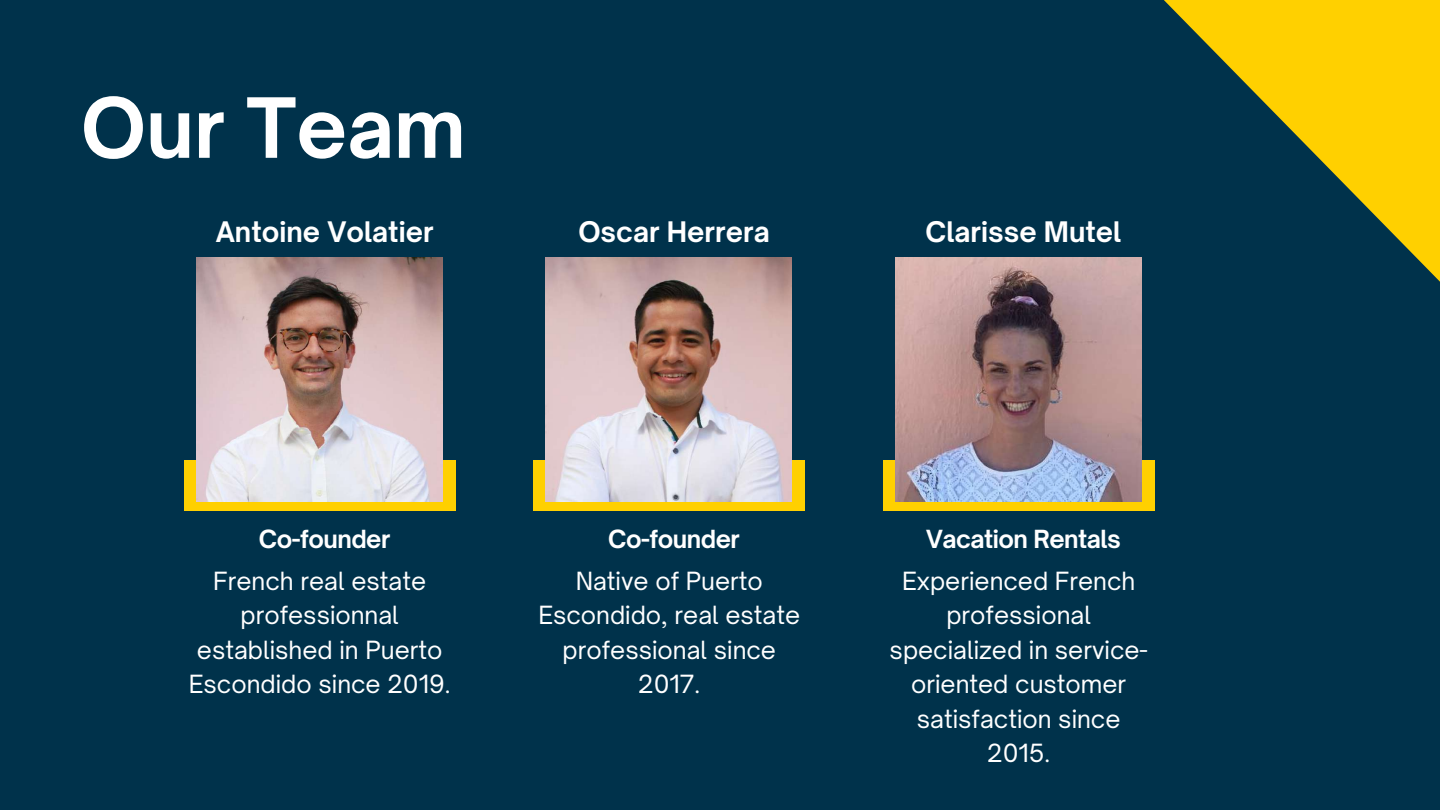
<style>
.page{position:relative;width:1440px;height:810px;background:#00324b}
.page>*{position:absolute;margin:0;border:0;box-sizing:border-box;transform-origin:0 0}
.t1{font:700 79.3px "Open Sauce One";color:#fff}
.t2{font:700 27.1px "Open Sauce One";color:#fff}
.t3{font:24px/34.5px "Open Sauce One";color:#fff;text-align:center}
.t4{font:700 23.9px "Open Sauce One";letter-spacing:-.02em;color:#fff}
</style>
<div class="page">
<div style="left:184px;top:460px;width:271px;height:51px;background:#ffd000"></div>
<img style="left:197px;top:257px;width:246px;height:245px">
<div style="left:534px;top:460px;width:271px;height:51px;background:#ffd000"></div>
<img style="left:546px;top:257px;width:246px;height:245px">
<svg style="left:1164px;top:0;width:276px;height:282px"></svg>
<div style="left:883px;top:460px;width:271px;height:51px;background:#ffd000"></div>
<img style="left:895px;top:257px;width:246px;height:245px">
<h1 class="t1" style="left:81px;top:79px;width:386px">Our Team</h1>
<p class="t2" style="left:216px;top:214px;width:219px">Antoine Volatier</p>
<p class="t2" style="left:578px;top:214px;width:193px">Oscar Herrera</p>
<p class="t2" style="left:926px;top:214px;width:197px">Clarisse Mutel</p>
<p class="t4" style="left:259px;top:525px;width:133px">Co-founder</p>
<p class="t3" style="left:189px;top:563px;width:263px">French real estate professionnal established in Puerto<br>Escondido since 2019.</p>
<p class="t4" style="left:608px;top:525px;width:133px">Co-founder</p>
<p class="t3" style="left:538px;top:563px;width:263px">Native of Puerto<br>Escondido, real estate professional since<br>2017.</p>
<p class="t4" style="left:926px;top:525px;width:196px">Vacation Rentals</p>
<p class="t3" style="left:890px;top:563px;width:260px">Experienced French professional specialized in service&shy;oriented customer satisfaction since<br>2015.</p>
</div>
